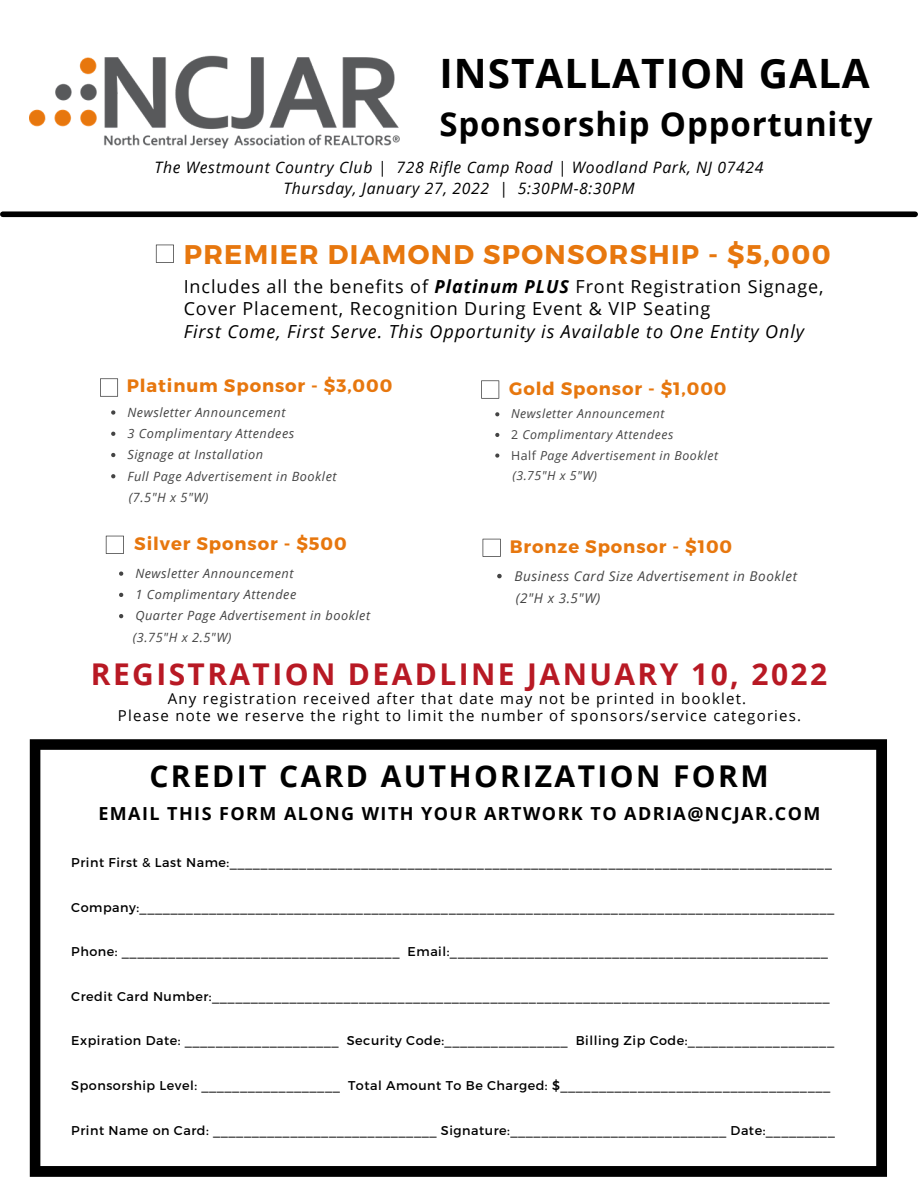
<style>
.page{position:relative;width:918px;height:1188px;background:#fff}
.page>*{position:absolute;margin:0;border:0;box-sizing:border-box;transform-origin:0 0}
.t1{font:700 40.5px "Open Sans";letter-spacing:.025em;color:#000}
.t2{font:700 33px "Open Sans";letter-spacing:.025em;color:#000}
.t3{font:700 30px "Open Sans";letter-spacing:.08em;color:#b81924}
.t4{font:700 30px "Open Sans";letter-spacing:.08em;color:#000}
.t5{font:700 27px "Montserrat";letter-spacing:.05em;color:#e7770e}
.t6{font:18px/22.5px "Open Sans";letter-spacing:.05em;color:#000}
.t7{font:700 18px "Montserrat";letter-spacing:.05em;color:#e7770e}
.t8{font:italic 18px "Open Sans";letter-spacing:.05em;color:#000}
.t9{font:700 18px "Open Sans";letter-spacing:.08em;color:#000}
.t10{font:italic 15.75px "Open Sans";letter-spacing:.04em;color:#000}
.t11{font:15px "Open Sans";letter-spacing:.08em;color:#000}
.t12{font:italic 13.5px "Open Sans";letter-spacing:.04em;color:#444}
.t13{font:12.75px "Montserrat";letter-spacing:.04em;color:#000}
.t14{font:italic 12.75px "Open Sans";letter-spacing:.04em;color:#444}
.t15{font:italic 12.3px "Open Sans";letter-spacing:.04em;color:#444}
.s1{font-weight:700;font-style:italic}
.s2{font-style:normal}
</style>
<div class="page">
<svg style="left:100px;top:379px;width:18px;height:18px"></svg>
<svg style="left:481px;top:381px;width:18px;height:18px"></svg>
<svg style="left:106px;top:536px;width:18px;height:18px"></svg>
<svg style="left:483px;top:539px;width:18px;height:18px"></svg>
<img style="left:30px;top:55px;width:370px;height:94px">
<div style="left:3px;top:211px;width:912px;height:6px;background:#000"></div>
<svg style="left:156px;top:245px;width:18px;height:18px"></svg>
<svg style="left:30px;top:739px;width:857px;height:438px"></svg>
<svg style="left:111px;top:410px;width:4px;height:5px"></svg>
<svg style="left:111px;top:432px;width:4px;height:4px"></svg>
<svg style="left:111px;top:453px;width:4px;height:4px"></svg>
<svg style="left:111px;top:474px;width:4px;height:4px"></svg>
<svg style="left:495px;top:412px;width:4px;height:4px"></svg>
<svg style="left:495px;top:433px;width:4px;height:4px"></svg>
<svg style="left:495px;top:454px;width:4px;height:4px"></svg>
<svg style="left:119px;top:572px;width:4px;height:4px"></svg>
<svg style="left:119px;top:593px;width:4px;height:4px"></svg>
<svg style="left:119px;top:614px;width:4px;height:4px"></svg>
<svg style="left:497px;top:574px;width:5px;height:4px"></svg>
<p class="t1" style="left:439px;top:44px;width:432px">INSTALLATION GALA</p>
<p class="t2" style="left:439px;top:101px;width:434px">Sponsorship Opportunity</p>
<p class="t10" style="left:155px;top:156px;width:610px">The Westmount Country Club | 728 Rifle Camp Road | Woodland Park, NJ 07424</p>
<p class="t10" style="left:283px;top:177px;width:353px">Thursday, January 27, 2022 | 5:30PM-8:30PM</p>
<p class="t5" style="left:184px;top:236px;width:649px">PREMIER DIAMOND SPONSORSHIP - $5,000</p>
<p class="t6" style="left:184px;top:275px;width:641px">Includes all the benefits of <span class="s1">Platinum PLUS</span> Front Registration Signage,<br>Cover Placement, Recognition During Event &amp; VIP Seating</p>
<p class="t8" style="left:184px;top:319px;width:622px">First Come, First Serve. This Opportunity is Available to One Entity Only</p>
<p class="t7" style="left:127px;top:374px;width:267px">Platinum Sponsor - $3,000</p>
<p class="t14" style="left:128px;top:403px;width:160px">Newsletter Announcement</p>
<p class="t14" style="left:128px;top:424px;width:168px">3 Complimentary Attendees</p>
<p class="t14" style="left:128px;top:446px;width:137px">Signage at Installation</p>
<p class="t14" style="left:128px;top:467px;width:211px">Full Page Advertisement in Booklet</p>
<p class="t14" style="left:129px;top:488px;width:81px">(7.5"H x 5"W)</p>
<p class="t7" style="left:134px;top:532px;width:214px">Silver Sponsor - $500</p>
<p class="t14" style="left:135px;top:564px;width:160px">Newsletter Announcement</p>
<p class="t14" style="left:135px;top:586px;width:162px">1 Complimentary Attendee</p>
<p class="t14" style="left:135px;top:607px;width:236px">Quarter Page Advertisement in booklet</p>
<p class="t14" style="left:133px;top:628px;width:100px">(3.75"H x 2.5"W)</p>
<p class="t7" style="left:509px;top:377px;width:219px">Gold Sponsor - $1,000</p>
<p class="t15" style="left:511px;top:405px;width:155px">Newsletter Announcement</p>
<p class="t15" style="left:511px;top:426px;width:164px"><span class="s2">2</span> Complimentary Attendees</p>
<p class="t15" style="left:511px;top:447px;width:209px"><span class="s2">Half</span> Page Advertisement in Booklet</p>
<p class="t15" style="left:512px;top:467px;width:86px">(3.75"H x 5"W)</p>
<p class="t7" style="left:510px;top:535px;width:224px">Bronze Sponsor - $100</p>
<p class="t12" style="left:514px;top:566px;width:284px">Business Card Size Advertisement in Booklet</p>
<p class="t12" style="left:516px;top:589px;width:86px">(2"H x 3.5"W)</p>
<p class="t3" style="left:91px;top:653px;width:738px">REGISTRATION DEADLINE JANUARY 10, 2022</p>
<p class="t11" style="left:168px;top:688px;width:580px">Any registration received after that date may not be printed in booklet.</p>
<p class="t11" style="left:118px;top:705px;width:685px">Please note we reserve the right to limit the number of sponsors/service categories.</p>
<p class="t4" style="left:149px;top:755px;width:621px">CREDIT CARD AUTHORIZATION FORM</p>
<p class="t9" style="left:98px;top:801px;width:724px">EMAIL THIS FORM ALONG WITH YOUR ARTWORK TO ADRIA@NCJAR.COM</p>
<p class="t13" style="left:71px;top:854px;width:762px">Print First &amp; Last Name:______________________________________________________________________________</p>
<p class="t13" style="left:71px;top:899px;width:765px">Company:__________________________________________________________________________________________</p>
<p class="t13" style="left:71px;top:943px;width:758px">Phone: ____________________________________ Email:_________________________________________________</p>
<p class="t13" style="left:71px;top:988px;width:760px">Credit Card Number:________________________________________________________________________________</p>
<p class="t13" style="left:71px;top:1033px;width:764px">Expiration Date: ____________________ Security Code:________________ Billing Zip Code:___________________</p>
<p class="t13" style="left:71px;top:1077px;width:761px">Sponsorship Level: __________________ Total Amount To Be Charged: $___________________________________</p>
<p class="t13" style="left:71px;top:1122px;width:765px">Print Name on Card: _____________________________ Signature:____________________________ Date:_________</p>
</div>
